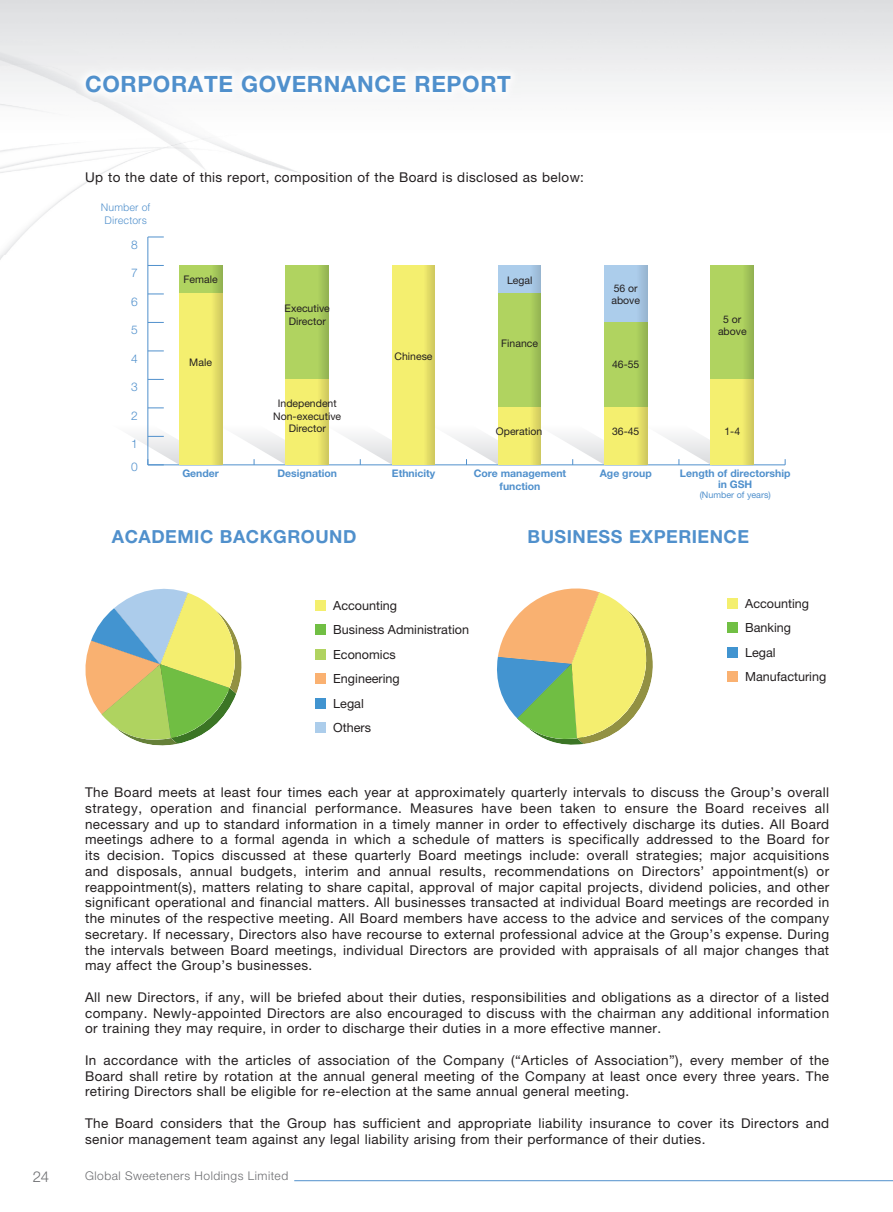
<style>
.page{position:relative;width:893px;height:1212px;background:#fff}
.page>*{position:absolute;margin:0;border:0;box-sizing:border-box;transform-origin:0 0}
.t1{font:700 22.5px "Helvetica Neue";letter-spacing:.03em;color:#5090cc}
.t2{font:700 18px "Helvetica Neue";letter-spacing:.03em;color:#5090cc}
.t3{font:300 15px "Helvetica Neue";color:#6c6d70}
.t4{font:13.5px/15.8px "Helvetica Neue";letter-spacing:.03em;color:#231f20;text-align:justify}
.t5{font:12.6px/24.6px "Helvetica Neue";color:#231f20}
.t6{font:300 12px "Helvetica Neue";letter-spacing:.045em;color:#6c6d70}
.t7{font:300 12px "Helvetica Neue";color:#5090cc}
.t8{font:10.5px/12.6px "Helvetica Neue";color:#231f20;text-align:center}
.t9{font:700 10.5px/12.6px "Helvetica Neue";color:#5090cc;text-align:center}
.t10{font:300 10.5px/12.6px "Helvetica";color:#5090cc;text-align:center}
.t11{font:9px "Helvetica Neue";color:#5090cc}
</style>
<div class="page">
<img style="left:0;top:0;width:893px;height:1182px">
<img style="left:76px;top:66px;width:444px;height:36px">
<hr style="left:294px;top:1180px;width:599px;height:1px;background:#5090cc">
<hr style="left:148px;top:464px;width:637px;height:1px;background:#5090cc">
<hr style="left:147px;top:237px;width:1px;height:228px;background:#5090cc">
<svg style="left:85px;top:407px;width:669px;height:58px"></svg>
<svg style="left:148px;top:379px;width:16px;height:1px"></svg>
<svg style="left:148px;top:350px;width:16px;height:1px"></svg>
<svg style="left:148px;top:322px;width:16px;height:1px"></svg>
<svg style="left:148px;top:294px;width:16px;height:1px"></svg>
<svg style="left:148px;top:265px;width:16px;height:1px"></svg>
<svg style="left:148px;top:237px;width:16px;height:1px"></svg>
<div style="left:498px;top:265px;width:43px;height:29px;background:linear-gradient(to right,#b0d1f0,#a4c4e1)"></div>
<div style="left:605px;top:265px;width:42px;height:57px;background:linear-gradient(to right,#b0d2f0,#a3c3e0)"></div>
<svg style="left:180px;top:265px;width:42px;height:29px"></svg>
<svg style="left:286px;top:265px;width:42px;height:114px"></svg>
<svg style="left:498px;top:294px;width:43px;height:114px"></svg>
<svg style="left:605px;top:322px;width:42px;height:86px"></svg>
<svg style="left:711px;top:265px;width:42px;height:114px"></svg>
<svg style="left:180px;top:294px;width:42px;height:171px"></svg>
<svg style="left:286px;top:379px;width:42px;height:86px"></svg>
<svg style="left:392px;top:265px;width:43px;height:200px"></svg>
<svg style="left:498px;top:408px;width:43px;height:57px"></svg>
<svg style="left:605px;top:408px;width:42px;height:57px"></svg>
<svg style="left:711px;top:379px;width:42px;height:86px"></svg>
<div style="left:315px;top:600px;width:11px;height:10px;background:#f4ef6e"></div>
<div style="left:315px;top:624px;width:11px;height:11px;background:#71bf44"></div>
<div style="left:315px;top:649px;width:11px;height:10px;background:#b0d360"></div>
<div style="left:315px;top:673px;width:11px;height:11px;background:#fab171"></div>
<div style="left:315px;top:698px;width:11px;height:10px;background:#4194d0"></div>
<div style="left:315px;top:722px;width:11px;height:11px;background:#accdeb"></div>
<svg style="left:85px;top:589px;width:157px;height:156px"></svg>
<div style="left:727px;top:598px;width:10px;height:10px;background:#f4ef6e"></div>
<div style="left:727px;top:622px;width:10px;height:11px;background:#71bf44"></div>
<div style="left:727px;top:647px;width:10px;height:11px;background:#4194d0"></div>
<div style="left:727px;top:672px;width:10px;height:10px;background:#fab171"></div>
<svg style="left:497px;top:588px;width:156px;height:157px"></svg>
<h1 class="t1" style="left:85px;top:76px;width:427px">CORPORATE GOVERNANCE REPORT</h1>
<p class="t4" style="left:85px;top:170px;width:500px">Up to the date of this report, composition of the Board is disclosed as below:</p>
<p class="t10" style="left:101px;top:202px;width:51px">Number of<br>Directors</p>
<p class="t7" style="left:131px;top:240px;width:8px">8</p>
<p class="t7" style="left:131px;top:269px;width:8px">7</p>
<p class="t7" style="left:131px;top:297px;width:8px">6</p>
<p class="t7" style="left:131px;top:326px;width:8px">5</p>
<p class="t7" style="left:131px;top:354px;width:8px">4</p>
<p class="t7" style="left:131px;top:383px;width:8px">3</p>
<p class="t7" style="left:131px;top:411px;width:8px">2</p>
<p class="t7" style="left:131px;top:440px;width:8px">1</p>
<p class="t7" style="left:131px;top:462px;width:8px">0</p>
<p class="t8" style="left:184px;top:274px;width:36px">Female</p>
<p class="t8" style="left:189px;top:357px;width:24px">Male</p>
<p class="t8" style="left:285px;top:303px;width:47px">Executive<br>Director</p>
<p class="t8" style="left:273px;top:398px;width:69px">Independent<br>Non-executive<br>Director</p>
<p class="t8" style="left:395px;top:351px;width:39px">Chinese</p>
<p class="t9" style="left:182px;top:468px;width:38px">Gender</p>
<p class="t9" style="left:277px;top:468px;width:61px">Designation</p>
<p class="t9" style="left:392px;top:468px;width:45px">Ethnicity</p>
<p class="t8" style="left:507px;top:275px;width:27px">Legal</p>
<p class="t8" style="left:501px;top:337px;width:38px">Finance</p>
<p class="t8" style="left:496px;top:426px;width:48px">Operation</p>
<p class="t8" style="left:611px;top:283px;width:30px;text-align:left">56 or above</p>
<p class="t8" style="left:612px;top:359px;width:29px">46-55</p>
<p class="t8" style="left:718px;top:314px;width:30px">5 or above</p>
<p class="t8" style="left:612px;top:426px;width:29px">36-45</p>
<p class="t8" style="left:724px;top:426px;width:17px">1-4</p>
<p class="t9" style="left:474px;top:468px;width:94px">Core management function</p>
<p class="t9" style="left:600px;top:468px;width:53px">Age group</p>
<p class="t9" style="left:680px;top:469px;width:112px;line-height:10.5px">Length of directorship in GSH</p>
<p class="t11" style="left:700px;top:492px;width:73px">(Number of years)</p>
<h2 class="t2" style="left:112px;top:530px;width:246px">ACADEMIC BACKGROUND</h2>
<h2 class="t2" style="left:528px;top:530px;width:223px">BUSINESS EXPERIENCE</h2>
<p class="t5" style="left:333px;top:594px;width:137px">Accounting<br>Business Administration<br>Economics<br>Engineering<br>Legal<br>Others</p>
<p class="t5" style="left:745px;top:592px;width:83px">Accounting<br>Banking<br>Legal<br>Manufacturing</p>
<p class="t4" style="left:85px;top:786px;width:746px">The Board meets at least four times each year at approximately quarterly intervals to discuss the Group’s overall strategy, operation and financial performance. Measures have been taken to ensure the Board receives all necessary and up to standard information in a timely manner in order to effectively discharge its duties. All Board meetings adhere to a formal agenda in which a schedule of matters is specifically addressed to the Board for its decision. Topics discussed at these quarterly Board meetings include: overall strategies; major acquisitions and disposals, annual budgets, interim and annual results, recommendations on Directors’ appointment(s) or reappointment(s), matters relating to share capital, approval of major capital projects, dividend policies, and other significant operational and financial matters. All businesses transacted at individual Board meetings are recorded in the minutes of the respective meeting. All Board members have access to the advice and services of the company secretary. If necessary, Directors also have recourse to external professional advice at the Group’s expense. During the intervals between Board meetings, individual Directors are provided with appraisals of all major changes that may affect the Group’s businesses.</p>
<p class="t4" style="left:85px;top:990px;width:746px">All new Directors, if any, will be briefed about their duties, responsibilities and obligations as a director of a listed company. Newly-appointed Directors are also encouraged to discuss with the chairman any additional information or training they may require, in order to discharge their duties in a more effective manner.</p>
<p class="t4" style="left:85px;top:1053px;width:746px">In accordance with the articles of association of the Company (“Articles of Association”), every member of the Board shall retire by rotation at the annual general meeting of the Company at least once every three years. The retiring Directors shall be eligible for re-election at the same annual general meeting.</p>
<p class="t4" style="left:85px;top:1116px;width:746px">The Board considers that the Group has sufficient and appropriate liability insurance to cover its Directors and senior management team against any legal liability arising from their performance of their duties.</p>
<p class="t3" style="left:33px;top:1171px;width:18px">24</p>
<p class="t6" style="left:85px;top:1171px;width:205px">Global Sweeteners Holdings Limited</p>
</div>
